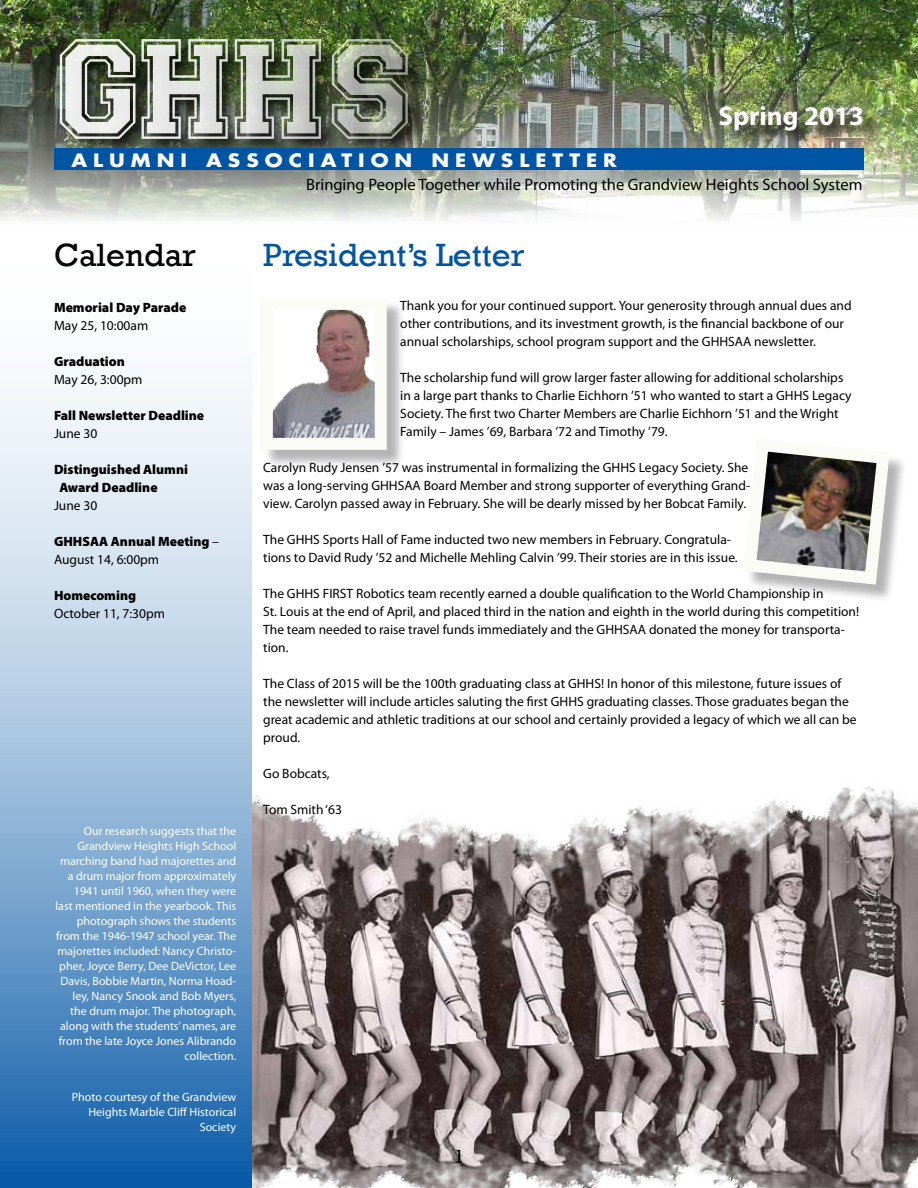
<style>
.page{position:relative;width:918px;height:1188px;background:#fff}
.page>*{position:absolute;margin:0;border:0;box-sizing:border-box;transform-origin:0 0}
.t1{font:142.5px "Varsity";color:#fff}
.t2{font:33px "Rockwell";color:#0054a4}
.t3{font:33px "Rockwell";color:#000}
.t4{font:700 27px "Myriad Pro";color:#fff}
.t5{font:19.5px "Rockwell";color:#000}
.t6{font:700 18px "Futura";letter-spacing:.3em;color:#fff;scale:1.12 1}
.t7{font:16.5px "Myriad Pro";color:#000}
.t8{font:13.5px/18px "Myriad Pro";color:#000}
.t9{font:900 13.5px/18px "Myriad Pro";color:#000}
.t10{font:12px/15px "Myriad Pro";color:#fff;text-align:right}
.s1{font-weight:400}
</style>
<div class="page">
<img style="left:252px;top:786px;width:666px;height:402px">
<svg style="left:0;top:382px;width:252px;height:806px;background:#91b5d7"></svg>
<img style="left:0;top:0;width:918px;height:221px">
<div style="left:62px;top:41px;width:365px;height:116px;background:#000;opacity:.75"></div>
<div style="left:723px;top:109px;width:158px;height:40px;background:#000;opacity:.75"></div>
<div style="left:263px;top:300px;width:143px;height:169px;background:#000;opacity:.3"></div>
<img style="left:274px;top:311px;width:100px;height:126px">
<div style="left:746px;top:441px;width:162px;height:162px;background:#000;opacity:.3"></div>
<img style="left:746px;top:441px;width:150px;height:150px">
<div style="left:54px;top:148px;width:810px;height:22px;background:#0054a4"></div>
<h1 class="t1" style="left:55px;top:1px;width:359px">GHHS</h1>
<h3 class="t4" style="left:719px;top:98px;width:147px">Spring 2013</h3>
<h3 class="t6" style="left:71px;top:148px;width:489px">ALUMNI ASSOCIATION NEWSLETTER</h3>
<p class="t7" style="left:306px;top:174px;width:558px">Bringing People Together while Promoting the Grandview Heights School System</p>
<h2 class="t3" style="left:54px;top:236px;width:143px">Calendar</h2>
<p class="t9" style="left:54px;top:299px;width:134px">Memorial Day Parade</p>
<p class="t8" style="left:54px;top:316px;width:96px">May 25, 10:00am</p>
<p class="t9" style="left:54px;top:353px;width:72px">Graduation</p>
<p class="t8" style="left:54px;top:370px;width:90px">May 26, 3:00pm</p>
<p class="t9" style="left:54px;top:407px;width:152px">Fall Newsletter Deadline</p>
<p class="t8" style="left:54px;top:424px;width:45px">June 30</p>
<p class="t9" style="left:59px;top:461px;width:130px;text-indent:-5px">Distinguished Alumni<br>Award Deadline</p>
<p class="t8" style="left:54px;top:496px;width:45px">June 30</p>
<p class="t9" style="left:54px;top:533px;width:167px">GHHSAA Annual Meeting <span class="s1">–<br>August 14, 6:00pm</span></p>
<p class="t9" style="left:54px;top:587px;width:84px">Homecoming</p>
<p class="t8" style="left:54px;top:604px;width:113px">October 11, 7:30pm</p>
<p class="t10" style="left:55px;top:823px;width:182px">Our research suggests that the<br>Grandview Heights High School marching band had majorettes and a drum major from approximately<br>1941 until 1960, when they were last mentioned in the yearbook. This photograph shows the students from the 1946-1947 school year. The majorettes included: Nancy Christo&shy;pher, Joyce Berry, Dee DeVictor, Lee<br>Davis, Bobbie Martin, Norma Hoad&shy;ley, Nancy Snook and Bob Myers, the drum major. The photograph, along with the students’ names, are from the late Joyce Jones Alibrando collection.</p>
<p class="t10" style="left:72px;top:1089px;width:166px">Photo courtesy of the Grandview<br>Heights Marble Cliff Historical<br>Society</p>
<h2 class="t2" style="left:263px;top:236px;width:263px">President’s Letter</h2>
<p class="t8" style="left:400px;top:297px;width:453px">Thank you for your continued support. Your generosity through annual dues and other contributions, and its investment growth, is the financial backbone of our annual scholarships, school program support and the GHHSAA newsletter.</p>
<p class="t8" style="left:400px;top:369px;width:453px">The scholarship fund will grow larger faster allowing for additional scholarships in a large part thanks to Charlie Eichhorn ’51 who wanted to start a GHHS Legacy Society. The first two Charter Members are Charlie Eichhorn ’51 and the Wright Family – James ’69, Barbara ’72 and Timothy ’79.</p>
<p class="t8" style="left:263px;top:459px;width:488px">Carolyn Rudy Jensen ’57 was instrumental in formalizing the GHHS Legacy Society. She was a long-serving GHHSAA Board Member and strong supporter of everything Grand&shy;view. Carolyn passed away in February. She will be dearly missed by her Bobcat Family.</p>
<p class="t8" style="left:263px;top:531px;width:476px">The GHHS Sports Hall of Fame inducted two new members in February. Congratula&shy;tions to David Rudy ’52 and Michelle Mehling Calvin ’99. Their stories are in this issue.</p>
<p class="t8" style="left:263px;top:585px;width:597px">The GHHS FIRST Robotics team recently earned a double qualification to the World Championship in<br>St. Louis at the end of April, and placed third in the nation and eighth in the world during this competition!<br>The team needed to raise travel funds immediately and the GHHSAA donated the money for transporta&shy;tion.</p>
<p class="t8" style="left:263px;top:675px;width:595px">The Class of 2015 will be the 100th graduating class at GHHS! In honor of this milestone, future issues of the newsletter will include articles saluting the first GHHS graduating classes. Those graduates began the great academic and athletic traditions at our school and certainly provided a legacy of which we all can be proud.</p>
<p class="t8" style="left:263px;top:765px;width:68px">Go Bobcats,</p>
<p class="t8" style="left:263px;top:801px;width:80px">Tom Smith ‘63</p>
<h3 class="t5" style="left:454px;top:1145px;width:12px">1</h3>
</div>
